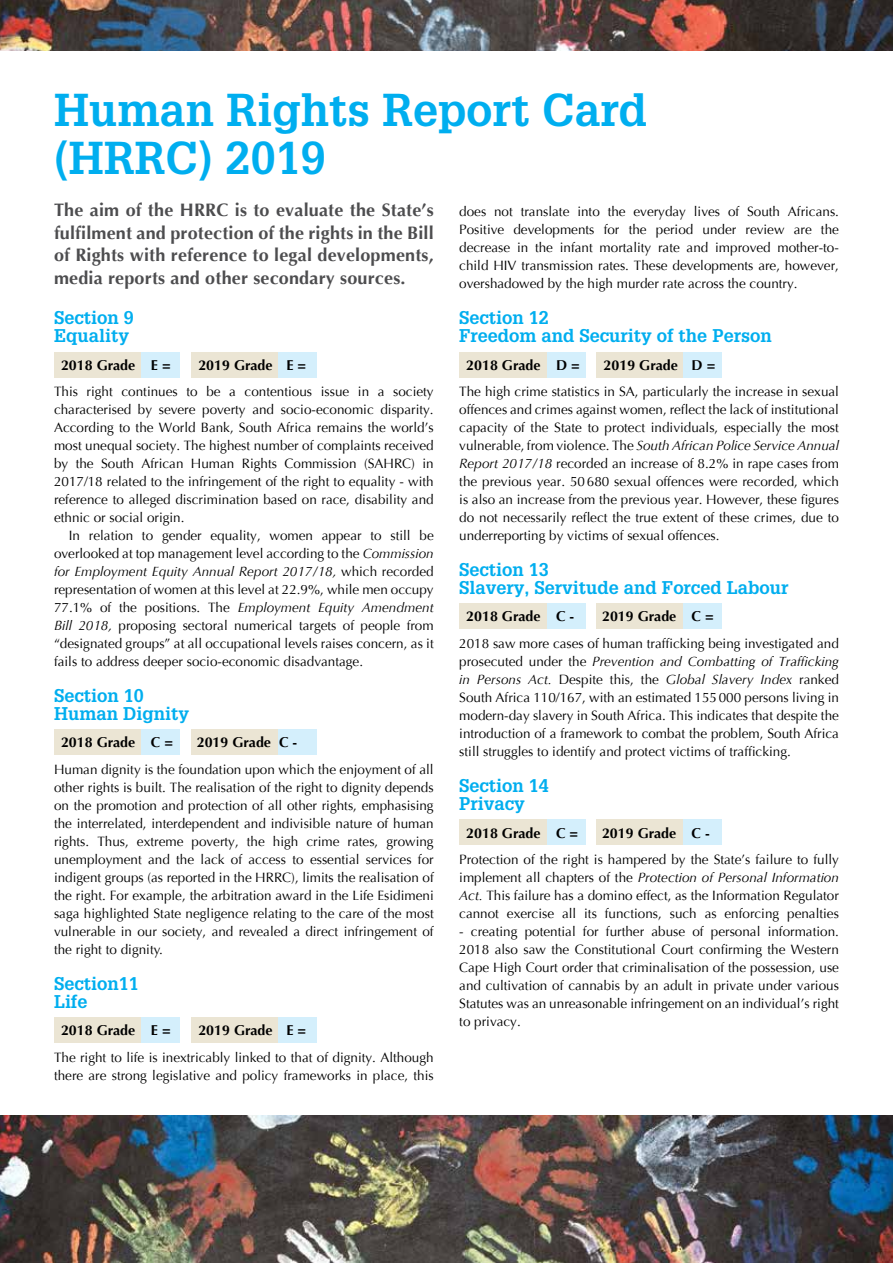
<style>
.page{position:relative;width:893px;height:1263px;background:#fff}
.page>*{position:absolute;margin:0;border:0;box-sizing:border-box;transform-origin:0 0}
.t1{font:700 45px/48px "Glypha LT Std";color:#00aeef}
.t2{font:700 18px/22.5px "Optima";letter-spacing:.01em;color:#4d4d4f;text-align:justify}
.t3{font:700 18px/18px "Glypha LT Std";color:#00aeef}
.t4{font:700 14.25px "Optima";color:#000}
.t5{font:13.5px/18px "Optima";color:#000;text-align:justify}
.s1{font-style:italic}
</style>
<div class="page">
<img style="left:0;top:0;width:893px;height:51px">
<img style="left:0;top:1116px;width:893px;height:147px">
<div style="left:54px;top:352px;width:88px;height:25px;background:#ebe5d4"></div>
<div style="left:142px;top:352px;width:38px;height:25px;background:#d4effc"></div>
<div style="left:191px;top:352px;width:87px;height:25px;background:#ebe5d4"></div>
<div style="left:278px;top:352px;width:39px;height:25px;background:#d4effc"></div>
<div style="left:54px;top:729px;width:88px;height:25px;background:#ebe5d4"></div>
<div style="left:142px;top:729px;width:38px;height:25px;background:#d4effc"></div>
<div style="left:191px;top:729px;width:87px;height:25px;background:#ebe5d4"></div>
<div style="left:278px;top:729px;width:39px;height:25px;background:#d4effc"></div>
<div style="left:54px;top:1017px;width:88px;height:26px;background:#ebe5d4"></div>
<div style="left:142px;top:1017px;width:38px;height:26px;background:#d4effc"></div>
<div style="left:191px;top:1017px;width:87px;height:26px;background:#ebe5d4"></div>
<div style="left:278px;top:1017px;width:39px;height:26px;background:#d4effc"></div>
<div style="left:459px;top:352px;width:88px;height:25px;background:#ebe5d4"></div>
<div style="left:547px;top:352px;width:38px;height:25px;background:#d4effc"></div>
<div style="left:596px;top:352px;width:88px;height:25px;background:#ebe5d4"></div>
<div style="left:684px;top:352px;width:38px;height:25px;background:#d4effc"></div>
<div style="left:459px;top:603px;width:88px;height:26px;background:#ebe5d4"></div>
<div style="left:547px;top:603px;width:38px;height:26px;background:#d4effc"></div>
<div style="left:596px;top:603px;width:88px;height:26px;background:#ebe5d4"></div>
<div style="left:684px;top:603px;width:38px;height:26px;background:#d4effc"></div>
<div style="left:459px;top:820px;width:88px;height:25px;background:#ebe5d4"></div>
<div style="left:547px;top:820px;width:38px;height:25px;background:#d4effc"></div>
<div style="left:596px;top:820px;width:88px;height:25px;background:#ebe5d4"></div>
<div style="left:684px;top:820px;width:38px;height:25px;background:#d4effc"></div>
<h1 class="t1" style="left:54px;top:85px;width:595px">Human Rights Report Card (HRRC) 2019</h1>
<h2 class="t2" style="left:54px;top:199px;width:381px">The aim of the HRRC is to evaluate the State’s fulfilment and protection of the rights in the Bill of Rights with reference to legal developments, media reports and other secondary sources.</h2>
<h2 class="t3" style="left:54px;top:308px;width:81px">Section 9<br>Equality</h2>
<p class="t4" style="left:61px;top:357px;width:111px">2018 Grade E =</p>
<p class="t4" style="left:198px;top:357px;width:109px">2019 Grade E =</p>
<p class="t5" style="left:54px;top:383px;width:381px">This right continues to be a contentious issue in a society characterised by severe poverty and socio-economic disparity.<br>According to the World Bank, South Africa remains the world’s most unequal society. The highest number of complaints received by the South African Human Rights Commission (SAHRC) in 2017/18 related to the infringement of the right to equality - with reference to alleged discrimination based on race, disability and ethnic or social origin.</p>
<p class="t5" style="left:54px;top:527px;width:381px;text-indent:15px">In relation to gender equality, women appear to still be overlooked at top management level according to the <span class="s1">Commission for Employment Equity Annual Report 2017/18,</span> which recorded representation of women at this level at 22.9%, while men occupy 77.1% of the positions. The <span class="s1">Employment Equity Amendment Bill 2018,</span> proposing sectoral numerical targets of people from “designated groups” at all occupational levels raises concern, as it fails to address deeper socio-economic disadvantage.</p>
<h2 class="t3" style="left:54px;top:686px;width:137px">Section 10<br>Human Dignity</h2>
<p class="t4" style="left:61px;top:734px;width:114px">2018 Grade C =</p>
<p class="t4" style="left:197px;top:734px;width:102px">2019 Grade C -</p>
<p class="t5" style="left:54px;top:761px;width:381px">Human dignity is the foundation upon which the enjoyment of all other rights is built. The realisation of the right to dignity depends on the promotion and protection of all other rights, emphasising the interrelated, interdependent and indivisible nature of human rights. Thus, extreme poverty, the high crime rates, growing unemployment and the lack of access to essential services for indigent groups (as reported in the HRRC), limits the realisation of the right. For example, the arbitration award in the Life Esidimeni saga highlighted State negligence relating to the care of the most vulnerable in our society, and revealed a direct infringement of the right to dignity.</p>
<h2 class="t3" style="left:54px;top:974px;width:86px">Section11<br>Life</h2>
<p class="t4" style="left:61px;top:1022px;width:111px">2018 Grade E =</p>
<p class="t4" style="left:198px;top:1022px;width:109px">2019 Grade E =</p>
<p class="t5" style="left:54px;top:1049px;width:381px">The right to life is inextricably linked to that of dignity. Although there are strong legislative and policy frameworks in place, this</p>
<p class="t5" style="left:459px;top:203px;width:381px">does not translate into the everyday lives of South Africans.<br>Positive developments for the period under review are the decrease in the infant mortality rate and improved mother-to&shy;child HIV transmission rates. These developments are, however, overshadowed by the high murder rate across the country.</p>
<h2 class="t3" style="left:459px;top:308px;width:314px">Section 12<br>Freedom and Security of the Person</h2>
<p class="t4" style="left:466px;top:357px;width:115px">2018 Grade D =</p>
<p class="t4" style="left:604px;top:357px;width:113px">2019 Grade D =</p>
<p class="t5" style="left:459px;top:383px;width:381px">The high crime statistics in SA, particularly the increase in sexual offences and crimes against women, reflect the lack of institutional capacity of the State to protect individuals, especially the most vulnerable, from violence. The <span class="s1">South African Police Service Annual Report 2017/18</span> recorded an increase of 8.2% in rape cases from the previous year. 50680 sexual offences were recorded, which is also an increase from the previous year. However, these figures do not necessarily reflect the true extent of these crimes, due to underreporting by victims of sexual offences.</p>
<h2 class="t3" style="left:459px;top:560px;width:331px">Section 13<br>Slavery, Servitude and Forced Labour</h2>
<p class="t4" style="left:466px;top:608px;width:110px">2018 Grade C -</p>
<p class="t4" style="left:602px;top:608px;width:113px">2019 Grade C =</p>
<p class="t5" style="left:459px;top:635px;width:381px">2018 saw more cases of human trafficking being investigated and prosecuted under the <span class="s1">Prevention and Combatting of Trafficking in Persons Act.</span> Despite this, the <span class="s1">Global Slavery Index</span> ranked South Africa 110/167, with an estimated 155000 persons living in modern-day slavery in South Africa. This indicates that despite the introduction of a framework to combat the problem, South Africa still struggles to identify and protect victims of trafficking.</p>
<h2 class="t3" style="left:459px;top:776px;width:91px">Section 14<br>Privacy</h2>
<p class="t4" style="left:466px;top:824px;width:114px">2018 Grade C =</p>
<p class="t4" style="left:602px;top:824px;width:109px">2019 Grade C -</p>
<p class="t5" style="left:459px;top:851px;width:381px">Protection of the right is hampered by the State’s failure to fully implement all chapters of the <span class="s1">Protection of Personal Information Act.</span> This failure has a domino effect, as the Information Regulator cannot exercise all its functions, such as enforcing penalties</p>
<p class="t5" style="left:459px;top:923px;width:381px">- creating potential for further abuse of personal information.<br>2018 also saw the Constitutional Court confirming the Western Cape High Court order that criminalisation of the possession, use and cultivation of cannabis by an adult in private under various Statutes was an unreasonable infringement on an individual’s right to privacy.</p>
</div>
